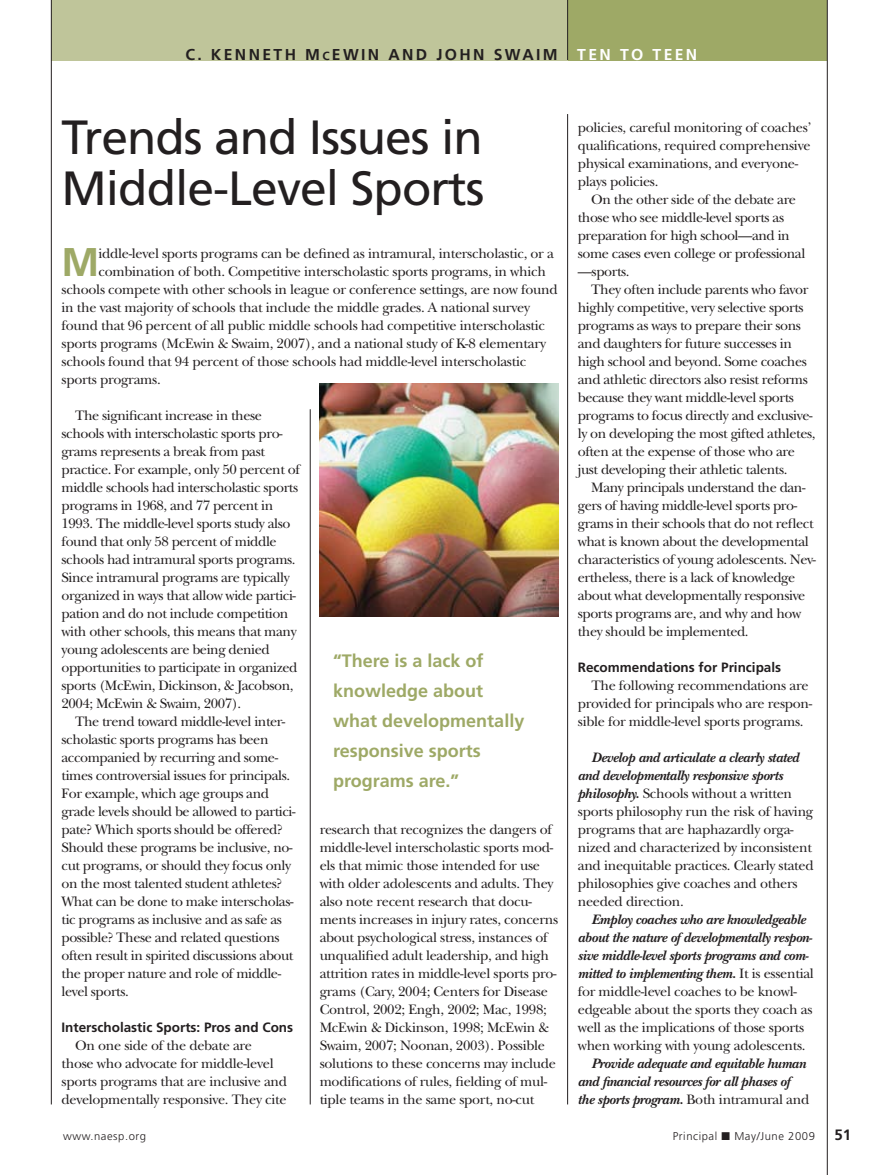
<style>
.page{position:relative;width:878px;height:1175px;background:#fff}
.page>*{position:absolute;margin:0;border:0;box-sizing:border-box;transform-origin:0 0}
.t1{font:48px/51px "Frutiger";letter-spacing:-.02em;color:#231f20}
.t2{font:700 40.05px "Frutiger";color:#9ea966}
.t3{font:700 18px/30px "Frutiger";color:#9ea966}
.t4{font:700 15.75px "Frutiger";letter-spacing:.15em;color:#231f20}
.t5{font:700 15.75px "Frutiger";letter-spacing:.15em;color:#fff}
.t6{font:700 15px "Frutiger";color:#231f20}
.t7{font:14.25px/18px "New Baskerville";letter-spacing:-.03em;color:#231f20}
.t8{font:italic 700 14.25px/18px "New Baskerville";letter-spacing:-.02em;color:#231f20}
.t9{font:700 13.5px "Frutiger";color:#231f20}
.t10{font:300 11.25px "Frutiger";letter-spacing:.05em;color:#231f20}
.s1{font-size:11.85px}
.s2{font-weight:700;font-style:italic}
.s3{font-weight:400;font-style:normal}
</style>
<div class="page">
<div style="left:567px;top:0;width:260px;height:60px;background:#9ea966"></div>
<div style="left:51px;top:0;width:516px;height:60px;background:#bfc59a"></div>
<hr style="left:567px;top:0;width:1px;height:60px;background:#231f20">
<hr style="left:826px;top:0;width:1px;height:1174px;background:#231f20">
<hr style="left:51px;top:0;width:1px;height:1104px;background:#231f20">
<hr style="left:567px;top:114px;width:1px;height:990px;background:#231f20">
<hr style="left:310px;top:409px;width:1px;height:695px;background:#231f20">
<img style="left:320px;top:384px;width:238px;height:232px">
<p class="t4" style="left:185px;top:45px;width:371px">C. Kennet h M<span class="s1">c</span>Ewin and John Swaim</p>
<p class="t5" style="left:577px;top:45px;width:121px">Ten to Teen</p>
<h1 class="t1" style="left:62px;top:112px;width:424px">Trends and Issues in<br>Middle-Level Sports</h1>
<h2 class="t2" style="left:62px;top:239px;width:39px">M</h2>
<p class="t7" style="left:98px;top:244px;width:457px">iddle-level sports programs can be defined as intramural, interscholastic, or a</p>
<p class="t7" style="left:98px;top:262px;width:449px">combination of both. Competitive interscholastic sports programs, in which</p>
<p class="t7" style="left:62px;top:280px;width:497px">schools compete with other schools in league or conference settings, are now found</p>
<p class="t7" style="left:62px;top:298px;width:470px">in the vast majority of schools that include the middle grades. A national survey</p>
<p class="t7" style="left:62px;top:316px;width:485px">found that 96 percent of all public middle schools had competitive interscholastic</p>
<p class="t7" style="left:62px;top:334px;width:486px">sports programs (McEwin &amp; Swaim, 2007), and a national study of K-8 elementary</p>
<p class="t7" style="left:62px;top:352px;width:466px">schools found that 94 percent of those schools had middle-level interscholastic</p>
<p class="t7" style="left:62px;top:370px;width:101px">sports programs.</p>
<p class="t7" style="left:62px;top:406px;width:240px;text-indent:13px">The significant increase in these schools with interscholastic sports pro&shy;grams represents a break from past practice. For example, only 50 percent of middle schools had interscholastic sports programs in 1968, and 77 percent in 1993. The middle-level sports study also found that only 58 percent of middle schools had intramural sports programs.<br>Since intramural programs are typically organized in ways that allow wide partici&shy;pation and do not include competition with other schools, this means that many young adolescents are being denied opportunities to participate in organized sports (McEwin, Dickinson, &amp; Jacobson, 2004; McEwin &amp; Swaim, 2007).</p>
<p class="t7" style="left:62px;top:712px;width:235px;text-indent:13px">The trend toward middle-level inter&shy;scholastic sports programs has been accompanied by recurring and some&shy;times controversial issues for principals.<br>For example, which age groups and grade levels should be allowed to partici&shy;pate? Which sports should be offered?<br>Should these programs be inclusive, no&shy;cut programs, or should they focus only on the most talented student athletes?<br>What can be done to make interscholas&shy;tic programs as inclusive and as safe as possible? These and related questions often result in spirited discussions about the proper nature and role of middle&shy;level sports.</p>
<p class="t9" style="left:62px;top:1019px;width:233px">Interscholastic Sports: Pros and Cons</p>
<p class="t7" style="left:62px;top:1036px;width:227px;text-indent:13px">On one side of the debate are those who advocate for middle-level sports programs that are inclusive and developmentally responsive. They cite</p>
<p class="t3" style="left:333px;top:646px;width:193px">“There is a lack of knowledge about what developmentally responsive sports programs are.”</p>
<p class="t7" style="left:319px;top:820px;width:240px">research that recognizes the dangers of middle-level interscholastic sports mod&shy;els that mimic those intended for use with older adolescents and adults. They also note recent research that docu&shy;ments increases in injury rates, concerns about psychological stress, instances of unqualified adult leadership, and high attrition rates in middle-level sports pro&shy;grams (Cary, 2004; Centers for Disease Control, 2002; Engh, 2002; Mac, 1998; McEwin &amp; Dickinson, 1998; McEwin &amp; Swaim, 2007; Noonan, 2003). Possible solutions to these concerns may include modifications of rules, fielding of mul&shy;tiple teams in the same sport, no-cut</p>
<p class="t7" style="left:577px;top:118px;width:235px">policies, careful monitoring of coaches’ qualifications, required comprehensive physical examinations, and everyone&shy;plays policies.</p>
<p class="t7" style="left:577px;top:190px;width:229px;text-indent:13px">On the other side of the debate are those who see middle-level sports as preparation for high school—and in some cases even college or professional —sports.</p>
<p class="t7" style="left:577px;top:280px;width:239px;text-indent:13px">They often include parents who favor highly competitive, very selective sports programs as ways to prepare their sons and daughters for future successes in high school and beyond. Some coaches and athletic directors also resist reforms because they want middle-level sports programs to focus directly and exclusive&shy;ly on developing the most gifted athletes, often at the expense of those who are just developing their athletic talents.</p>
<p class="t7" style="left:577px;top:478px;width:240px;text-indent:13px">Many principals understand the dan&shy;gers of having middle-level sports pro&shy;grams in their schools that do not reflect what is known about the developmental characteristics of young adolescents. Nev&shy;ertheless, there is a lack of knowledge about what developmentally responsive sports programs are, and why and how they should be implemented.</p>
<p class="t9" style="left:578px;top:659px;width:205px">Recommendations for Principals</p>
<p class="t7" style="left:578px;top:676px;width:236px;text-indent:13px">The following recommendations are provided for principals who are respon&shy;sible for middle-level sports programs.</p>
<p class="t7" style="left:578px;top:748px;width:237px;text-indent:13px"><span class="s2">Develop and articulate a clearly stated and developmentally responsive sports philosophy.</span> Schools without a written sports philosophy run the risk of having programs that are haphazardly orga&shy;nized and characterized by inconsistent and inequitable practices. Clearly stated philosophies give coaches and others needed direction.</p>
<p class="t7" style="left:578px;top:910px;width:237px;text-indent:13px"><span class="s2">Employ coaches who are knowledgeable about the nature of developmentally respon&shy;sive middle-level sports programs and com&shy;mitted to implementing them.</span> It is essential for middle-level coaches to be knowl&shy;edgeable about the sports they coach as well as the implications of those sports when working with young adolescents.</p>
<p class="t8" style="left:578px;top:1054px;width:233px;text-indent:13px">Provide adequate and equitable human and financial resources for all phases of the sports program. <span class="s3">Both intramural and</span></p>
<p class="t10" style="left:63px;top:1130px;width:85px">www.naesp.org</p>
<p class="t10" style="left:672px;top:1130px;width:144px">Principal ■ May/June 2009</p>
<p class="t6" style="left:834px;top:1126px;width:18px">51</p>
</div>
